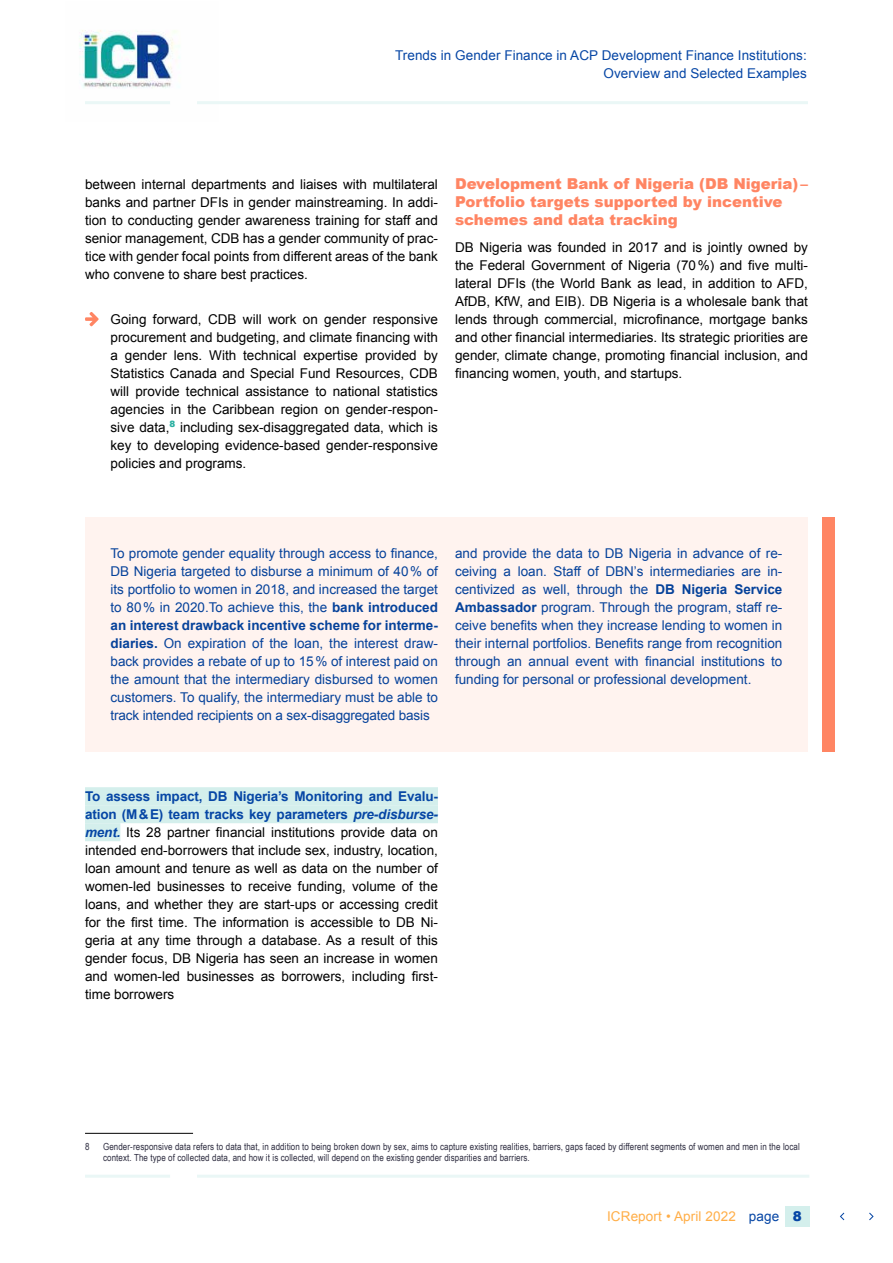
<style>
.page{position:relative;width:893px;height:1263px;background:#fff}
.page>*{position:absolute;margin:0;border:0;box-sizing:border-box;transform-origin:0 0}
.ICR_H_lessons_learne{font:900 15px/18px "Arial";color:#ff8563}
.ICR_text_standard_9p{font:13.5px/18px "Arial";color:#000;text-align:justify}
.ICR_text_standard_9p-2{font:13.5px/18px "Arial";color:#0646a5;text-align:justify}
.t1{font:13.5px "Arial";letter-spacing:.01em;color:#ffae47}
.ICR_infotext_narrow{font:9.75px/11.2px "Arial Narrow";letter-spacing:.01em;color:#2f2e41}
.s1{font-weight:700}
.s2{font-weight:700;color:#0646a5}
.s3{font-weight:700;font-style:italic;color:#0646a5}
.s4{color:#0646a5}
.s5{font-weight:900;color:#0646a5}
</style>
<div class="page">
<img style="left:79px;top:30px;width:101px;height:58px">
<div style="left:785px;top:1206px;width:24px;height:20px;background:#d4efec"></div>
<svg style="left:840px;top:1213px;width:33px;height:7px"></svg>
<hr style="left:197px;top:101px;width:611px;height:3px;background:#eaf7f6">
<hr style="left:197px;top:1175px;width:612px;height:3px;background:#eaf7f6">
<hr style="left:85px;top:101px;width:85px;height:3px;background:#eaf7f6">
<hr style="left:85px;top:1175px;width:85px;height:3px;background:#eaf7f6">
<svg style="left:85px;top:312px;width:14px;height:14px"></svg>
<hr style="left:85px;top:1133px;width:108px;height:1px;background:#000">
<div style="left:85px;top:787px;width:353px;height:18px;background:#d4efec"></div>
<div style="left:85px;top:805px;width:353px;height:18px;background:#d4efec"></div>
<div style="left:85px;top:823px;width:35px;height:18px;background:#d4efec"></div>
<div style="left:85px;top:517px;width:723px;height:235px;background:#fff3ef"></div>
<div style="left:822px;top:517px;width:12px;height:235px;background:#ff8563"></div>
<p class="ICR_text_standard_9p-2" style="left:395px;top:47px;width:413px;text-align:right">Trends in Gender Finance in ACP Development Finance Institutions:<br>Overview and Selected Examples</p>
<p class="ICR_text_standard_9p" style="left:85px;top:175px;width:354px">between internal departments and liaises with multilateral banks and partner DFIs in gender mainstreaming. In addi&shy;tion to conducting gender awareness training for staff and senior management, CDB has a gender community of prac&shy;tice with gender focal points from different areas of the bank who convene to share best practices.</p>
<p class="ICR_text_standard_9p" style="left:111px;top:310px;width:329px">Going forward, CDB will work on gender responsive procurement and budgeting, and climate financing with a gender lens. With technical expertise provided by Statistics Canada and Special Fund Resources, CDB will provide technical assistance to national statistics agencies in the Caribbean region on gender-respon&shy;sive data,<sup>8</sup> including sex-disaggregated data, which is key to developing evidence-based gender-responsive policies and programs.</p>
<p class="ICR_H_lessons_learne" style="left:455px;top:174px;width:354px">Development Bank of Nigeria (DB Nigeria) –<br>Portfolio targets supported by incentive schemes and data tracking</p>
<p class="ICR_text_standard_9p" style="left:455px;top:238px;width:354px">DB Nigeria was founded in 2017 and is jointly owned by the Federal Government of Nigeria (70%) and five multi&shy;lateral DFIs (the World Bank as lead, in addition to AFD, AfDB, KfW, and EIB). DB Nigeria is a wholesale bank that lends through commercial, microfinance, mortgage banks and other financial intermediaries. Its strategic priorities are gender, climate change, promoting financial inclusion, and financing women, youth, and startups.</p>
<p class="ICR_text_standard_9p-2" style="left:111px;top:544px;width:329px">To promote gender equality through access to finance, DB Nigeria targeted to disburse a minimum of 40% of its portfolio to women in 2018, and increased the target to 80% in 2020.To achieve this, the <span class="s1">bank introduced an interest drawback incentive scheme for interme&shy;diaries.</span> On expiration of the loan, the interest draw&shy;back provides a rebate of up to 15% of interest paid on the amount that the intermediary disbursed to women customers. To qualify, the intermediary must be able to track intended recipients on a sex-disaggregated basis</p>
<p class="ICR_text_standard_9p-2" style="left:455px;top:544px;width:329px">and provide the data to DB Nigeria in advance of re&shy;ceiving a loan. Staff of DBN’s intermediaries are in&shy;centivized as well, through the <span class="s1">DB Nigeria Service Ambassador</span> program. Through the program, staff re&shy;ceive benefits when they increase lending to women in their internal portfolios. Benefits range from recognition through an annual event with financial institutions to funding for personal or professional development.</p>
<p class="ICR_text_standard_9p" style="left:85px;top:787px;width:354px"><span class="s2">To assess impact, DB Nigeria’s Monitoring and Evalu&shy;ation (M&amp;E) team tracks key parameters</span> <span class="s3">pre-disburse&shy;ment.</span> Its 28 partner financial institutions provide data on intended end-borrowers that include sex, industry, location, loan amount and tenure as well as data on the number of women-led businesses to receive funding, volume of the loans, and whether they are start-ups or accessing credit for the first time. The information is accessible to DB Ni&shy;geria at any time through a database. As a result of this gender focus, DB Nigeria has seen an increase in women and women-led businesses as borrowers, including first&shy;time borrowers</p>
<p class="ICR_infotext_narrow" style="left:85px;top:1140px;width:6px">8</p>
<p class="ICR_infotext_narrow" style="left:103px;top:1140px;width:698px">Gender-responsive data refers to data that, in addition to being broken down by sex, aims to capture existing realities, barriers, gaps faced by different segments of women and men in the local context. The type of collected data, and how it is collected, will depend on the existing gender disparities and barriers.</p>
<p class="t1" style="left:607px;top:1207px;width:196px">ICReport • April 2022 <span class="s4">page</span> <span class="s5">8</span></p>
</div>
